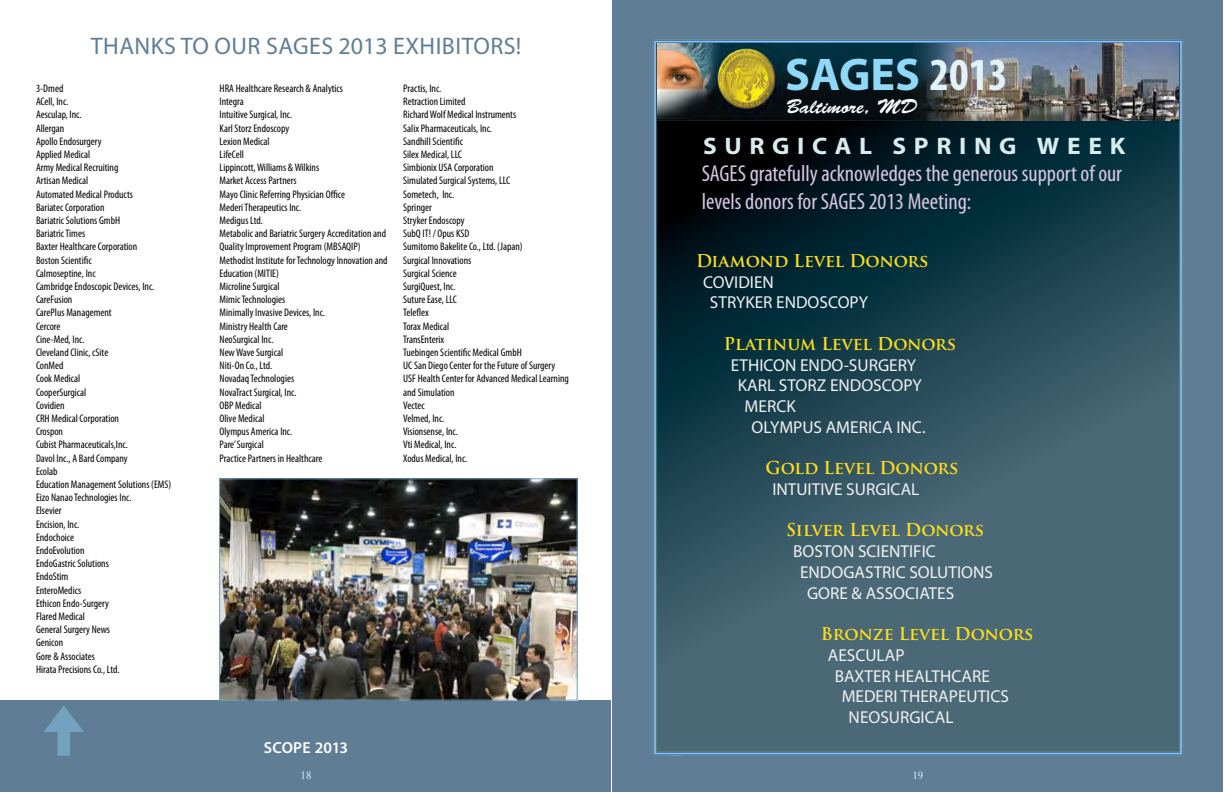
<style>
.page{position:relative;width:1224px;height:792px;background:#fff}
.page>*{position:absolute;margin:0;border:0;box-sizing:border-box;transform-origin:0 0}
.t1{font:700 46.1px "Myriad Pro";color:#90d8f8}
.t2{font:24px "Myriad Pro";letter-spacing:.02em;color:#5f7e96}
.t3{font:700 24px "Myriad Pro";letter-spacing:.3em;color:#d8ecee;scale:1.06 1}
.t4{font:condensed 23px/27.6px "Myriad Pro";color:#d7c5e1}
.t5{font:20.2px "Brush Script Std";color:#fff}
.t6{font:17.3px/20.7px "Myriad Pro";color:#f1f1f2}
.t7{font:700 17.3px "Trajan Pro";letter-spacing:-.005em;color:#ffde17}
.t8{font:600 16px "Myriad Pro";letter-spacing:.005em;color:#fff}
.t9{font:condensed 11px/13.2px "Myriad Pro";color:#000}
.t10{font:11px "Times New Roman";color:#d7f0fc}
.s1{font-stretch:condensed;color:#e1f3f8}
</style>
<div class="page">
<div style="left:0;top:700px;width:612px;height:92px;background:#5f7e96"></div>
<svg style="left:44px;top:706px;width:40px;height:50px"></svg>
<div style="left:612px;top:0;width:612px;height:792px;background:#5f7e96"></div>
<img style="left:221px;top:480px;width:355px;height:219px">
<div style="left:219px;top:478px;width:359px;height:223px;border:1px solid #72a2bd"></div>
<svg style="left:659px;top:120px;width:518px;height:630px;background:#2b4b58"></svg>
<img style="left:657px;top:44px;width:522px;height:76px">
<h2 class="t2" style="left:91px;top:31px;width:190px">THANKS TO OUR SAGES</h2>
<h2 class="t2" style="left:339px;top:31px;width:184px">2013 EXHIBITORS!</h2>
<p class="t9" style="left:36px;top:82px;width:137px">3-Dmed<br>ACell, Inc.<br>Aesculap, Inc.<br>Allergan<br>Apollo Endosurgery<br>Applied Medical<br>Army Medical Recruiting<br>Artisan Medical<br>Automated Medical Products<br>Bariatec Corporation<br>Bariatric Solutions GmbH<br>Bariatric Times<br>Baxter Healthcare Corporation<br>Boston Scientific<br>Calmoseptine, Inc<br>Cambridge Endoscopic Devices, Inc.<br>CareFusion<br>CarePlus Management<br>Cercore<br>Cine-Med, Inc.<br>Cleveland Clinic, cSite<br>ConMed<br>Cook Medical<br>CooperSurgical<br>Covidien<br>CRH Medical Corporation<br>Crospon<br>Cubist Pharmaceuticals,Inc.<br>Davol Inc., A Bard Company<br>Ecolab<br>Education Management Solutions (EMS)<br>Eizo Nanao Technologies Inc.<br>Elsevier<br>Encision, Inc.<br>Endochoice<br>EndoEvolution<br>EndoGastric Solutions<br>EndoStim<br>EnteroMedics<br>Ethicon Endo-Surgery<br>Flared Medical<br>General Surgery News<br>Genicon<br>Gore &amp; Associates<br>Hirata Precisions Co., Ltd.</p>
<p class="t9" style="left:220px;top:82px;width:170px">HRA Healthcare Research &amp; Analytics<br>Integra<br>Intuitive Surgical, Inc.<br>Karl Storz Endoscopy<br>Lexion Medical<br>LifeCell<br>Lippincott, Williams &amp; Wilkins<br>Market Access Partners<br>Mayo Clinic Referring Physician Office<br>Mederi Therapeutics Inc.<br>Medigus Ltd.<br>Metabolic and Bariatric Surgery Accreditation and<br>Quality Improvement Program (MBSAQIP)<br>Methodist Institute for Technology Innovation and<br>Education (MITIE)<br>Microline Surgical<br>Mimic Technologies<br>Minimally Invasive Devices, Inc.<br>Ministry Health Care<br>NeoSurgical Inc.<br>New Wave Surgical<br>Niti-On Co., Ltd.<br>Novadaq Technologies<br>NovaTract Surgical, Inc.<br>OBP Medical<br>Olive Medical<br>Olympus America Inc.<br>Pare’ Surgical<br>Practice Partners in Healthcare</p>
<p class="t9" style="left:403px;top:82px;width:167px">Practis, Inc.<br>Retraction Limited<br>Richard Wolf Medical Instruments<br>Salix Pharmaceuticals, Inc.<br>Sandhill Scientific<br>Silex Medical, LLC<br>Simbionix USA Corporation<br>Simulated Surgical Systems, LLC<br>Sometech, Inc.<br>Springer<br>Stryker Endoscopy<br>SubQ IT! / Opus KSD<br>Sumitomo Bakelite Co., Ltd. (Japan)<br>Surgical Innovations<br>Surgical Science<br>SurgiQuest, Inc.<br>Suture Ease, LLC<br>Teleflex<br>Torax Medical<br>TransEnterix<br>Tuebingen Scientific Medical GmbH<br>UC San Diego Center for the Future of Surgery<br>USF Health Center for Advanced Medical Learning and Simulation<br>Vectec<br>Velmed, Inc.<br>Visionsense, Inc.<br>Vti Medical, Inc.<br>Xodus Medical, Inc.</p>
<h1 class="t1" style="left:785px;top:44px;width:224px">SAGES <span class="s1">2013</span></h1>
<h3 class="t5" style="left:786px;top:96px;width:132px">Baltimore, MD</h3>
<h2 class="t3" style="left:703px;top:130px;width:400px">SURGICAL SPRING WEEK</h2>
<h3 class="t4" style="left:702px;top:159px;width:422px">SAGES gratefully acknowledges the generous support of our levels donors for SAGES 2013 Meeting:</h3>
<h3 class="t7" style="left:696px;top:250px;width:234px">Diamond Level Donors</h3>
<h3 class="t6" style="left:710px;top:271px;width:160px;text-indent:-7px">COVIDIEN<br>STRYKER ENDOSCOPY</h3>
<h3 class="t7" style="left:724px;top:333px;width:234px">Platinum Level Donors</h3>
<h3 class="t6" style="left:731px;top:354px;width:187px">ETHICON ENDO-SURGERY</h3>
<h3 class="t6" style="left:738px;top:375px;width:186px">KARL STORZ ENDOSCOPY</h3>
<h3 class="t6" style="left:745px;top:396px;width:53px">MERCK</h3>
<h3 class="t6" style="left:752px;top:416px;width:175px">OLYMPUS AMERICA INC.</h3>
<h3 class="t7" style="left:765px;top:457px;width:195px">Gold Level Donors</h3>
<h3 class="t6" style="left:772px;top:479px;width:149px">INTUITIVE SURGICAL</h3>
<h3 class="t7" style="left:786px;top:519px;width:199px">Silver Level Donors</h3>
<h3 class="t6" style="left:793px;top:541px;width:144px">BOSTON SCIENTIFIC</h3>
<h3 class="t6" style="left:800px;top:561px;width:194px">ENDOGASTRIC SOLUTIONS</h3>
<h3 class="t6" style="left:807px;top:582px;width:149px">GORE &amp; ASSOCIATES</h3>
<h3 class="t7" style="left:821px;top:623px;width:214px">Bronze Level Donors</h3>
<h3 class="t6" style="left:828px;top:644px;width:78px">AESCULAP</h3>
<h3 class="t6" style="left:835px;top:665px;width:157px">BAXTER HEALTHCARE</h3>
<h3 class="t6" style="left:842px;top:686px;width:169px">MEDERI THERAPEUTICS</h3>
<h3 class="t6" style="left:849px;top:707px;width:106px">NEOSURGICAL</h3>
<h3 class="t8" style="left:264px;top:737px;width:86px">SCOPE 2013</h3>
<p class="t10" style="left:300px;top:768px;width:12px">18</p>
<p class="t10" style="left:912px;top:768px;width:12px">19</p>
</div>
